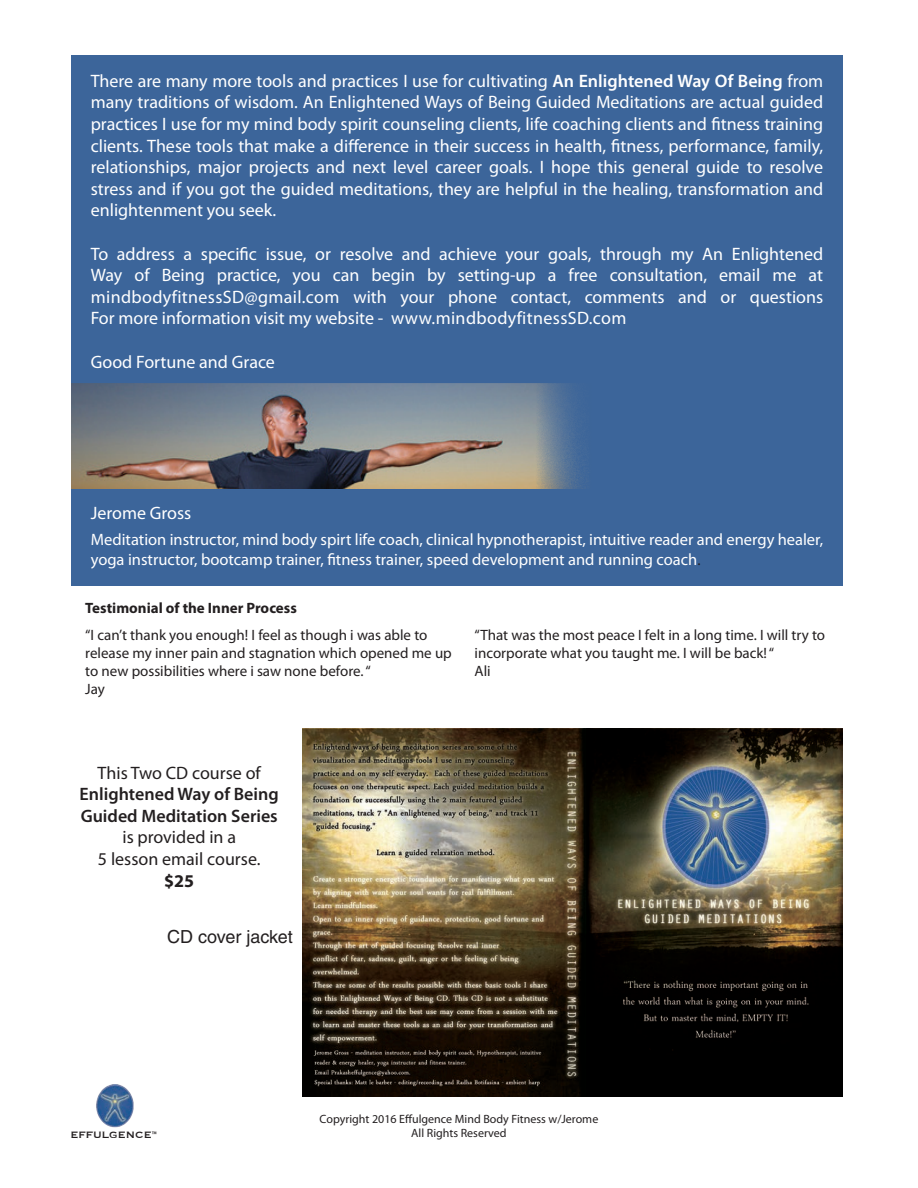
<style>
.page{position:relative;width:918px;height:1188px;background:#fff}
.page>*{position:absolute;margin:0;border:0;box-sizing:border-box;transform-origin:0 0}
.t1{font:18px/21.6px "Myriad Pro";color:#fff;text-align:justify}
.t2{font:18px/21.6px "Myriad Pro";color:#231f20;text-align:center}
.t3{font:600 18px/21.6px "Myriad Pro";color:#231f20}
.t4{font:18px "Helvetica";color:#231f20}
.t5{font:700 18px "Myriad Pro";color:#231f20}
.t6{font:16.5px/19.8px "Myriad Pro";color:#fff}
.t7{font:15px/18px "Myriad Pro";color:#231f20}
.t8{font:700 15px "Myriad Pro";color:#231f20}
.t9{font:12px/14.4px "Myriad Pro";color:#231f20;text-align:center}
.t10{font:12px "Copperplate";color:#231f20}
.s1{font-weight:600}
.s2{font-size:15px;color:#231f20}
.s3{font-family:"Myriad Pro";font-stretch:condensed;font-size:9.6px}
</style>
<div class="page">
<div style="left:71px;top:55px;width:772px;height:530px;background:#3c659a"></div>
<img style="left:96px;top:1084px;width:38px;height:44px">
<img style="left:71px;top:384px;width:512px;height:105px">
<img style="left:303px;top:728px;width:540px;height:368px">
<p class="t1" style="left:91px;top:70px;width:734px">There are many more tools and practices I use for cultivating <span class="s1">An Enlightened Way Of Being</span> from many traditions of wisdom. An Enlightened Ways of Being Guided Meditations are actual guided practices I use for my mind body spirit counseling clients, life coaching clients and fitness training clients. These tools that make a difference in their success in health, fitness, performance, family, relationships, major projects and next level career goals. I hope this general guide to resolve stress and if you got the guided meditations, they are helpful in the healing, transformation and enlightenment you seek.</p>
<p class="t1" style="left:91px;top:243px;width:734px">To address a specific issue, or resolve and achieve your goals, through my An Enlightened Way of Being practice, you can begin by setting-up a free consultation, email me at mindbodyfitnessSD@gmail.com with your phone contact, comments and or questions For more information visit my website - www.mindbodyfitnessSD.com</p>
<p class="t1" style="left:91px;top:351px;width:186px">Good Fortune and Grace</p>
<p class="t1" style="left:91px;top:502px;width:102px">Jerome Gross</p>
<p class="t6" style="left:91px;top:530px;width:734px">Meditation instructor, mind body spirt life coach, clinical hypnotherapist, intuitive reader and energy healer, yoga instructor, bootcamp trainer, fitness trainer, speed development and running coach<span class="s2">.</span></p>
<p class="t8" style="left:85px;top:598px;width:213px">Testimonial of the Inner Process</p>
<p class="t7" style="left:85px;top:626px;width:368px">“I can’t thank you enough! I feel as though i was able to release my inner pain and stagnation which opened me up to new possibilities where i saw none before. “<br>Jay</p>
<p class="t7" style="left:475px;top:626px;width:352px">“That was the most peace I felt in a long time. I will try to incorporate what you taught me. I will be back! “<br>Ali</p>
<p class="t2" style="left:98px;top:762px;width:165px">This Two CD course of</p>
<p class="t3" style="left:80px;top:783px;width:201px">Enlightened Way of Being<br>Guided Meditation Series</p>
<p class="t2" style="left:98px;top:826px;width:164px">is provided in a<br>5 lesson email course.</p>
<p class="t5" style="left:164px;top:869px;width:31px">$25</p>
<p class="t4" style="left:167px;top:927px;width:127px">CD cover jacket</p>
<p class="t10" style="left:70px;top:1127px;width:88px">EFFULGENCE<span class="s3">™</span></p>
<p class="t9" style="left:320px;top:1112px;width:280px">Copyright 2016 Effulgence Mind Body Fitness w/Jerome<br>All Rights Reserved</p>
</div>
